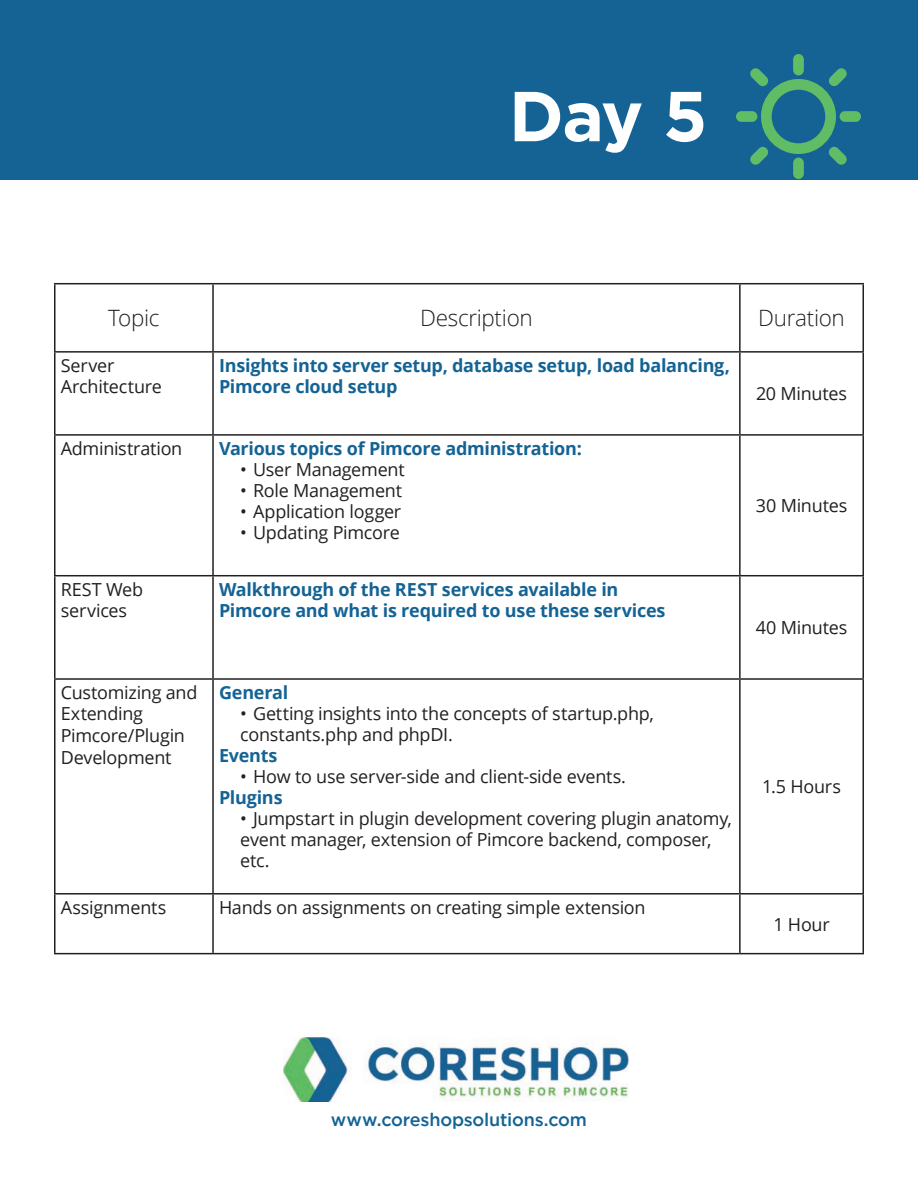
<style>
.page{position:relative;width:918px;height:1188px;background:#fff}
.page>*{position:absolute;margin:0;border:0;box-sizing:border-box;transform-origin:0 0}
.t1{font:700 70.5px "Gotham";color:#fff}
.t2{font:300 22.5px "Open Sans";letter-spacing:-.015em;color:#231f20}
.t3{font:18px/21.6px "Open Sans";letter-spacing:-.015em;color:#231f20}
.t4{font:700 18px/21px "Open Sans";letter-spacing:-.015em;color:#146394}
.t5{font:500 18px "Gotham";letter-spacing:-.01em;color:#146394}
</style>
<div class="page">
<img style="left:283px;top:1038px;width:346px;height:63px">
<hr style="left:54px;top:283px;width:159px;height:1px;background:#231f20">
<hr style="left:54px;top:284px;width:2px;height:67px;background:#231f20">
<hr style="left:213px;top:283px;width:527px;height:1px;background:#231f20">
<hr style="left:212px;top:284px;width:2px;height:67px;background:#231f20">
<hr style="left:740px;top:283px;width:124px;height:1px;background:#231f20">
<hr style="left:739px;top:284px;width:2px;height:67px;background:#231f20">
<hr style="left:862px;top:284px;width:2px;height:67px;background:#231f20">
<hr style="left:54px;top:351px;width:159px;height:2px;background:#231f20">
<hr style="left:54px;top:353px;width:2px;height:81px;background:#231f20">
<hr style="left:213px;top:351px;width:527px;height:2px;background:#231f20">
<hr style="left:212px;top:353px;width:2px;height:81px;background:#231f20">
<hr style="left:740px;top:351px;width:124px;height:2px;background:#231f20">
<hr style="left:739px;top:353px;width:2px;height:81px;background:#231f20">
<hr style="left:862px;top:353px;width:2px;height:81px;background:#231f20">
<hr style="left:54px;top:434px;width:159px;height:2px;background:#231f20">
<hr style="left:54px;top:436px;width:2px;height:139px;background:#231f20">
<hr style="left:213px;top:434px;width:527px;height:2px;background:#231f20">
<hr style="left:212px;top:436px;width:2px;height:139px;background:#231f20">
<hr style="left:740px;top:434px;width:124px;height:2px;background:#231f20">
<hr style="left:739px;top:436px;width:2px;height:139px;background:#231f20">
<hr style="left:862px;top:436px;width:2px;height:139px;background:#231f20">
<hr style="left:54px;top:575px;width:159px;height:1px;background:#231f20">
<hr style="left:54px;top:576px;width:2px;height:102px;background:#231f20">
<hr style="left:213px;top:575px;width:527px;height:1px;background:#231f20">
<hr style="left:212px;top:576px;width:2px;height:102px;background:#231f20">
<hr style="left:740px;top:575px;width:124px;height:1px;background:#231f20">
<hr style="left:739px;top:576px;width:2px;height:102px;background:#231f20">
<hr style="left:862px;top:576px;width:2px;height:102px;background:#231f20">
<hr style="left:54px;top:678px;width:159px;height:2px;background:#231f20">
<hr style="left:54px;top:680px;width:2px;height:213px;background:#231f20">
<hr style="left:213px;top:678px;width:527px;height:2px;background:#231f20">
<hr style="left:212px;top:680px;width:2px;height:213px;background:#231f20">
<hr style="left:740px;top:678px;width:124px;height:2px;background:#231f20">
<hr style="left:739px;top:680px;width:2px;height:213px;background:#231f20">
<hr style="left:862px;top:680px;width:2px;height:213px;background:#231f20">
<hr style="left:54px;top:893px;width:159px;height:2px;background:#231f20">
<hr style="left:54px;top:895px;width:2px;height:58px;background:#231f20">
<hr style="left:213px;top:893px;width:527px;height:2px;background:#231f20">
<hr style="left:212px;top:895px;width:2px;height:58px;background:#231f20">
<hr style="left:740px;top:893px;width:124px;height:2px;background:#231f20">
<hr style="left:739px;top:895px;width:2px;height:58px;background:#231f20">
<hr style="left:862px;top:895px;width:2px;height:58px;background:#231f20">
<hr style="left:54px;top:953px;width:159px;height:1px;background:#231f20">
<hr style="left:213px;top:953px;width:527px;height:1px;background:#231f20">
<hr style="left:740px;top:953px;width:124px;height:1px;background:#231f20">
<div style="left:0;top:0;width:918px;height:179px;background:#146394"></div>
<svg style="left:736px;top:54px;width:125px;height:125px"></svg>
<h1 class="t1" style="left:509px;top:76px;width:200px">Day 5</h1>
<p class="t2" style="left:108px;top:303px;width:53px">Topic</p>
<p class="t2" style="left:420px;top:303px;width:114px">Description</p>
<p class="t2" style="left:758px;top:303px;width:88px">Duration</p>
<p class="t3" style="left:61px;top:354px;width:103px">Server<br>Architecture</p>
<p class="t4" style="left:219px;top:354px;width:512px">Insights into server setup, database setup, load balancing,<br>Pimcore cloud setup</p>
<p class="t3" style="left:756px;top:382px;width:93px">20 Minutes</p>
<p class="t3" style="left:61px;top:437px;width:123px">Administration</p>
<p class="t4" style="left:219px;top:437px;width:364px">Various topics of Pimcore administration:</p>
<p class="t3" style="left:240px;top:458px;width:166px">• User Management</p>
<p class="t3" style="left:240px;top:479px;width:163px">• Role Management</p>
<p class="t3" style="left:240px;top:500px;width:163px">• Application logger</p>
<p class="t3" style="left:240px;top:521px;width:161px">• Updating Pimcore</p>
<p class="t3" style="left:61px;top:578px;width:84px">REST Web services</p>
<p class="t4" style="left:219px;top:578px;width:448px">Walkthrough of the REST services available in<br>Pimcore and what is required to use these services</p>
<p class="t3" style="left:61px;top:681px;width:138px">Customizing and<br>Extending<br>Pimcore/Plugin<br>Development</p>
<p class="t4" style="left:219px;top:681px;width:71px">General</p>
<p class="t3" style="left:240px;top:702px;width:415px;line-height:21px">• Getting insights into the concepts of startup.php, constants.php and phpDI.</p>
<p class="t4" style="left:219px;top:744px;width:60px">Events</p>
<p class="t3" style="left:240px;top:765px;width:387px">• How to use server-side and client-side events.</p>
<p class="t4" style="left:219px;top:786px;width:65px">Plugins</p>
<p class="t3" style="left:240px;top:807px;width:493px;line-height:21px">• Jumpstart in plugin development covering plugin anatomy, event manager, extension of Pimcore backend, composer, etc.</p>
<p class="t3" style="left:61px;top:896px;width:107px">Assignments</p>
<p class="t3" style="left:219px;top:896px;width:428px">Hands on assignments on creating simple extension</p>
<p class="t3" style="left:756px;top:494px;width:93px">30 Minutes</p>
<p class="t3" style="left:756px;top:617px;width:93px">40 Minutes</p>
<p class="t3" style="left:762px;top:776px;width:80px">1.5 Hours</p>
<p class="t3" style="left:773px;top:913px;width:58px">1 Hour</p>
<p class="t5" style="left:331px;top:1109px;width:258px">www.coreshopsolutions.com</p>
</div>
